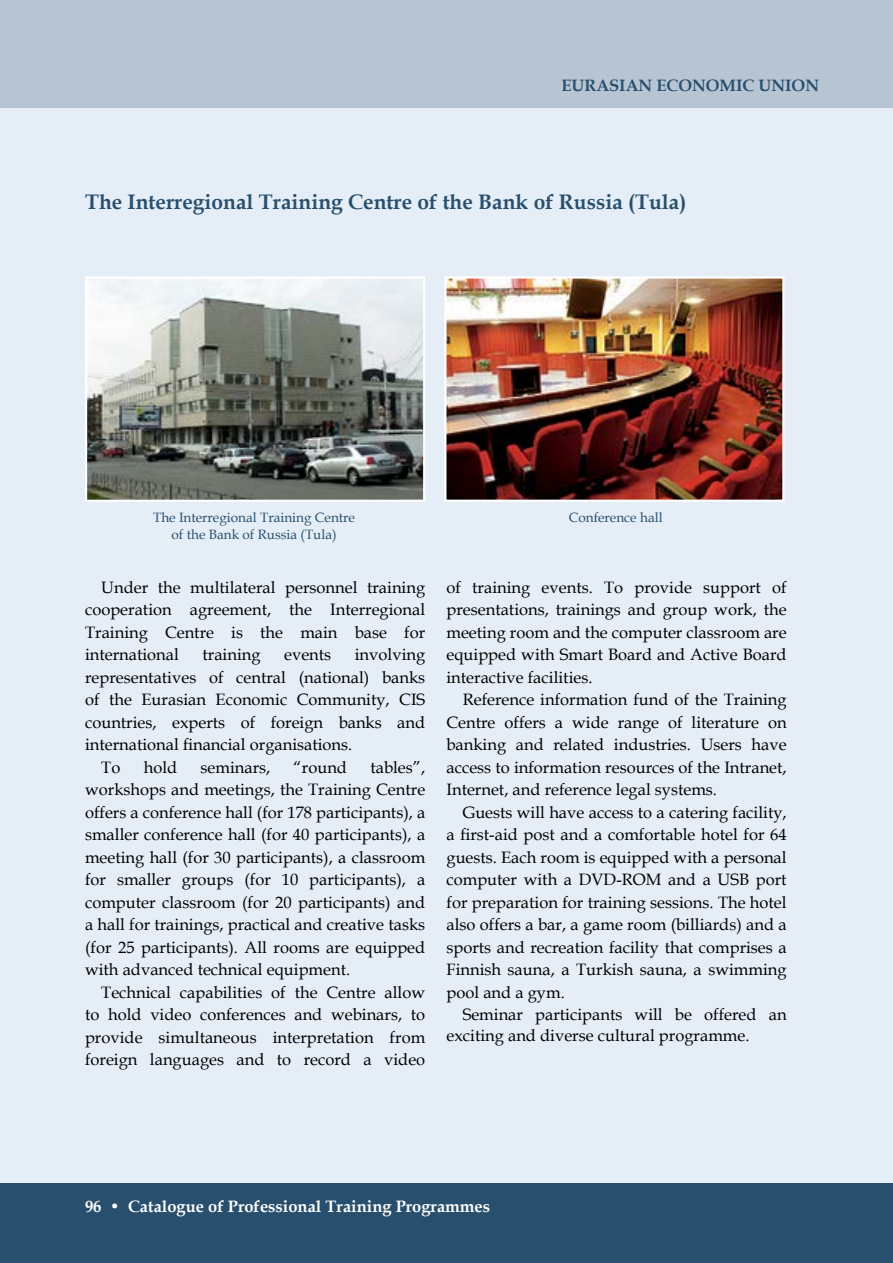
<style>
.page{position:relative;width:893px;height:1263px;background:#e5eef7}
.page>*{position:absolute;margin:0;border:0;box-sizing:border-box;transform-origin:0 0}
.t1{font:700 21px "Book Antiqua";color:#284f6d}
.t2{font:16.5px/22.5px "Book Antiqua";color:#000;text-align:justify}
.t3{font:700 16.5px "Book Antiqua";color:#fff}
.t4{font:700 16.5px "Book Antiqua";color:#284f6d}
.t5{font:13.5px "Book Antiqua";color:#284f6d}
.s1{font-weight:400}
</style>
<div class="page">
<hr style="left:892px;top:0;width:1px;height:1263px;background:#ccdef0">
<div style="left:0;top:0;width:893px;height:108px;background:#b7c5d2"></div>
<div style="left:0;top:1183px;width:893px;height:80px;background:#284f6d"></div>
<img style="left:447px;top:279px;width:334px;height:220px">
<div style="left:444px;top:276px;width:340px;height:226px;border:2px solid #fff"></div>
<img style="left:88px;top:279px;width:334px;height:220px">
<div style="left:85px;top:276px;width:340px;height:226px;border:2px solid #fff"></div>
<p class="t4" style="left:561px;top:74px;width:13px">EURA</p>
<p class="t4" style="left:609px;top:74px;width:22px">SIAN</p>
<p class="t4" style="left:656px;top:74px;width:14px">ECONOMIC</p>
<p class="t4" style="left:759px;top:74px;width:13px">UNION</p>
<p class="t1" style="left:85px;top:188px;width:603px">The Interregional Training Centre of the Bank of Russia (Tula)</p>
<p class="t5" style="left:153px;top:508px;width:204px">The Interregional Training Centre</p>
<p class="t5" style="left:569px;top:508px;width:95px">Conference hall</p>
<p class="t5" style="left:172px;top:524px;width:167px">of the Bank of Russia (Tula)</p>
<p class="t2" style="left:85px;top:575px;width:342px;text-indent:16px">Under the multilateral personnel training cooperation agreement, the Interregional Training Centre is the main base for international</p>
<p class="t2" style="left:202px;top:643px;width:60px">training</p>
<p class="t2" style="left:284px;top:643px;width:49px">events</p>
<p class="t2" style="left:355px;top:643px;width:72px">involving</p>
<p class="t2" style="left:85px;top:665px;width:342px">representatives of central (national) banks</p>
<p class="t2" style="left:85px;top:688px;width:342px">of the Eurasian Economic Community, CIS</p>
<p class="t2" style="left:85px;top:710px;width:342px">countries, experts of foreign banks and</p>
<p class="t2" style="left:85px;top:733px;width:269px">international financial organisations.</p>
<p class="t2" style="left:101px;top:755px;width:21px">To</p>
<p class="t2" style="left:144px;top:755px;width:35px">hold</p>
<p class="t2" style="left:201px;top:755px;width:71px">seminars,</p>
<p class="t2" style="left:294px;top:755px;width:55px">“round</p>
<p class="t2" style="left:85px;top:755px;width:342px;text-indent:285px">tables”, workshops and meetings, the Training Centre offers a conference hall (for 178 participants), a smaller conference hall (for 40 participants), a meeting hall (for 30 participants), a classroom for smaller groups (for 10 participants), a computer classroom (for 20 participants) and a hall for trainings, practical and creative tasks (for 25 participants). All rooms are equipped with advanced technical equipment.</p>
<p class="t2" style="left:85px;top:980px;width:342px;text-indent:16px">Technical capabilities of the Centre allow to hold video conferences and webinars, to provide simultaneous interpretation from foreign languages and to record a video</p>
<p class="t2" style="left:446px;top:575px;width:342px">of training events. To provide support of presentations, trainings and group work, the meeting room and the computer classroom are equipped with Smart Board and Active Board interactive facilities.</p>
<p class="t2" style="left:446px;top:688px;width:342px;text-indent:16px">Reference information fund of the Training Centre offers a wide range of literature on banking and related industries. Users have access to information resources of the Intranet, Internet, and reference legal systems.</p>
<p class="t2" style="left:446px;top:800px;width:342px;text-indent:16px">Guests will have access to a catering facility, a first-aid post and a comfortable hotel for 64 guests. Each room is equipped with a personal computer with a DVD-ROM and a USB port for preparation for training sessions. The hotel also offers a bar, a game room (billiards) and a sports and recreation facility that comprises a Finnish sauna, a Turkish sauna, a swimming pool and a gym.</p>
<p class="t2" style="left:446px;top:1004px;width:342px;line-height:21px;text-indent:16px">Seminar participants will be offered an exciting and diverse cultural programme.</p>
<p class="t3" style="left:85px;top:1195px;width:407px">96 <span class="s1">•</span> Catalogue of Professional Training Programmes</p>
</div>
